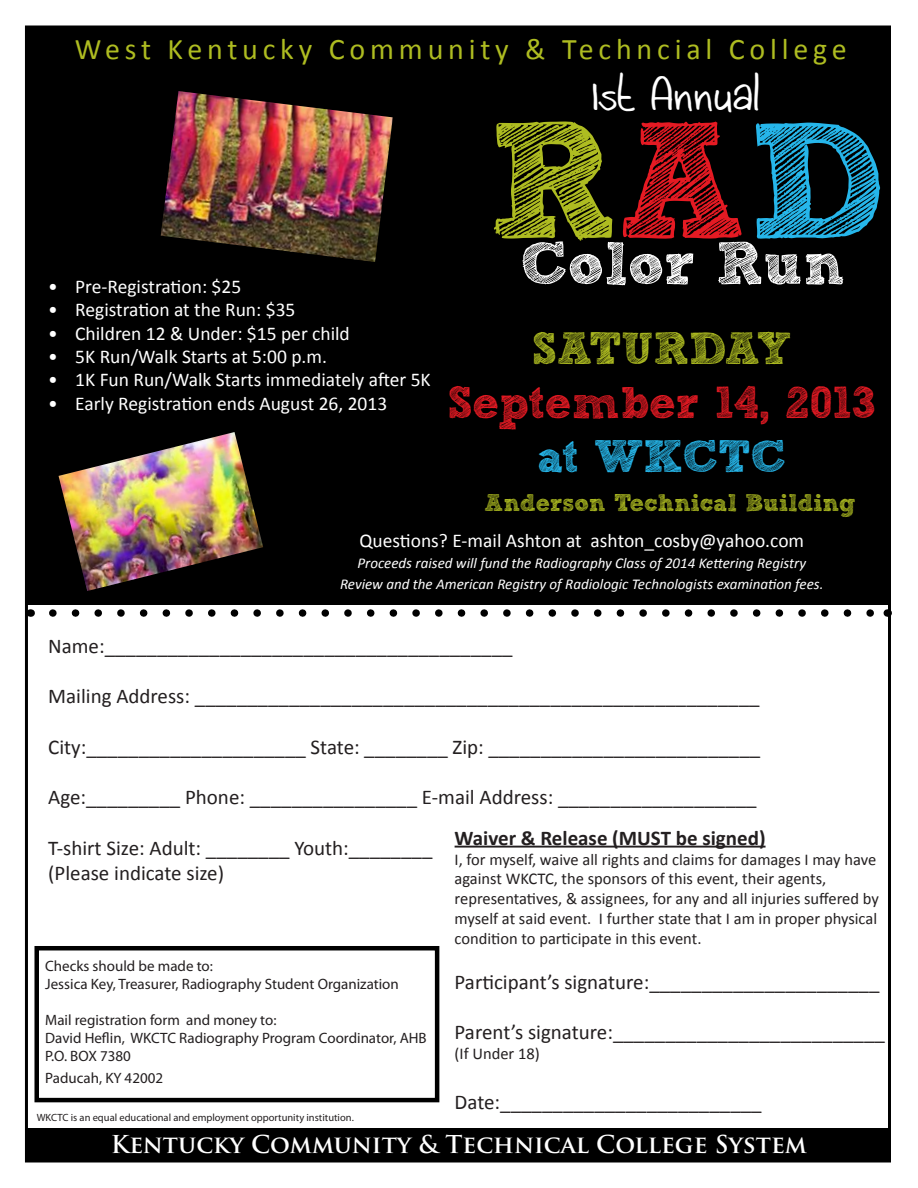
<style>
.page{position:relative;width:918px;height:1188px;background:#fff}
.page>*{position:absolute;margin:0;border:0;box-sizing:border-box;transform-origin:0 0}
.t1{font:165px "Sketch Rockwell";color:#aebc21}
.t2{font:60px "Sketch Rockwell";color:#fff}
.t3{font:45px "Sketch Rockwell";color:#e51a23}
.t4{font:45px "Sketch Rockwell";color:#aebc21}
.t5{font:45px "Sketch Rockwell";color:#26b6ea}
.t6{font:37.5px "Aint Nothing Fancy";color:#fff}
.t7{font:30px "Calibri";letter-spacing:.16em;color:#aebc21}
.t8{font:700 24px "Trajan Pro";color:#fff}
.t9{font:24px "Sketch Rockwell";color:#aebc21}
.t10{font:21px "Calibri";color:#231f20}
.t11{font:700 21px "Calibri";color:#231f20}
.t12{font:19.5px "Calibri";color:#fff}
.t13{font:16.5px/19.8px "Calibri";color:#231f20}
.t14{font:15px "Myriad Pro";color:#231f20}
.t15{font:italic 15px/21px "Calibri";color:#fff;text-align:center}
.t16{font:10.5px "Myriad Pro";color:#231f20}
.s1{color:#e51a23}
.s2{color:#26b6ea}
</style>
<div class="page">
<div style="left:27px;top:27px;width:864px;height:578px;background:#000"></div>
<div style="left:27px;top:1129px;width:864px;height:31px;background:#000"></div>
<img style="left:161px;top:91px;width:232px;height:171px">
<img style="left:59px;top:432px;width:204px;height:159px">
<svg style="left:53px;top:609px;width:821px;height:8px"></svg>
<hr style="left:455px;top:846px;width:311px;height:2px;background:#231f20">
<div style="left:34px;top:946px;width:405px;height:156px;border:4px solid #000"></div>
<p class="t7" style="left:75px;top:30px;width:774px">West Kentucky Community &amp; Techncial College</p>
<p class="t12" style="left:48px;top:274px;width:195px">• Pre-Registration: $25</p>
<p class="t12" style="left:48px;top:297px;width:249px">• Registration at the Run: $35</p>
<p class="t12" style="left:48px;top:321px;width:303px">• Children 12 &amp; Under: $15 per child</p>
<p class="t12" style="left:48px;top:344px;width:280px">• 5K Run/Walk Starts at 5:00 p.m.</p>
<p class="t12" style="left:48px;top:368px;width:384px">• 1K Fun Run/Walk Starts immediately after 5K</p>
<p class="t12" style="left:48px;top:391px;width:341px">• Early Registration ends August 26, 2013</p>
<p class="t6" style="left:592px;top:75px;width:169px">1st Annual</p>
<p class="t1" style="left:488px;top:91px;width:400px">R<span class="s1">A</span><span class="s2">D</span></p>
<p class="t2" style="left:520px;top:231px;width:326px">Color Run</p>
<p class="t4" style="left:532px;top:324px;width:261px">SATURDAY</p>
<p class="t3" style="left:448px;top:378px;width:430px">September 14, 2013</p>
<p class="t5" style="left:537px;top:432px;width:250px">at WKCTC</p>
<p class="t9" style="left:484px;top:490px;width:373px">Anderson Technical Building</p>
<p class="t12" style="left:359px;top:529px;width:446px">Questions? E-mail Ashton at ashton_cosby@yahoo.com</p>
<p class="t15" style="left:340px;top:552px;width:485px">Proceeds raised will fund the Radiography Class of 2014 Kettering Registry<br>Review and the American Registry of Radiologic Technologists examination fees.</p>
<p class="t10" style="left:48px;top:633px;width:466px">Name:_______________________________________</p>
<p class="t10" style="left:48px;top:683px;width:713px">Mailing Address: ______________________________________________________</p>
<p class="t10" style="left:48px;top:734px;width:714px">City:_____________________ State: ________ Zip: __________________________</p>
<p class="t10" style="left:48px;top:784px;width:710px">Age:_________ Phone: ________________ E-mail Address: ___________________</p>
<p class="t10" style="left:48px;top:834px;width:386px">T-shirt Size: Adult: ________ Youth:________</p>
<p class="t10" style="left:48px;top:860px;width:177px">(Please indicate size)</p>
<p class="t11" style="left:455px;top:824px;width:312px">Waiver &amp; Release (MUST be signed)</p>
<p class="t13" style="left:455px;top:849px;width:423px">I, for myself, waive all rights and claims for damages I may have</p>
<p class="t13" style="left:455px;top:869px;width:373px">against WKCTC, the sponsors of this event, their agents,</p>
<p class="t13" style="left:455px;top:889px;width:426px">representatives, &amp; assignees, for any and all injuries suffered by</p>
<p class="t13" style="left:455px;top:909px;width:424px">myself at said event. I further state that I am in proper physical condition to participate in this event.</p>
<p class="t10" style="left:455px;top:969px;width:426px">Participant’s signature:______________________</p>
<p class="t10" style="left:455px;top:1019px;width:432px">Parent’s signature:__________________________</p>
<p class="t13" style="left:455px;top:1044px;width:87px">(If Under 18)</p>
<p class="t10" style="left:455px;top:1089px;width:309px">Date:_________________________</p>
<p class="t14" style="left:45px;top:957px;width:169px">Checks should be made to:</p>
<p class="t14" style="left:45px;top:975px;width:355px">Jessica Key, Treasurer, Radiography Student Organization</p>
<p class="t14" style="left:45px;top:1011px;width:233px">Mail registration form and money to:</p>
<p class="t14" style="left:45px;top:1029px;width:383px">David Heflin, WKCTC Radiography Program Coordinator, AHB</p>
<p class="t14" style="left:45px;top:1047px;width:87px">P.O. BOX 7380</p>
<p class="t14" style="left:45px;top:1069px;width:119px">Paducah, KY 42002</p>
<p class="t16" style="left:37px;top:1111px;width:319px">WKCTC is an equal educational and employment opportunity institution.</p>
<p class="t8" style="left:111px;top:1129px;width:698px">Kentucky Community &amp; Technical College System</p>
</div>
